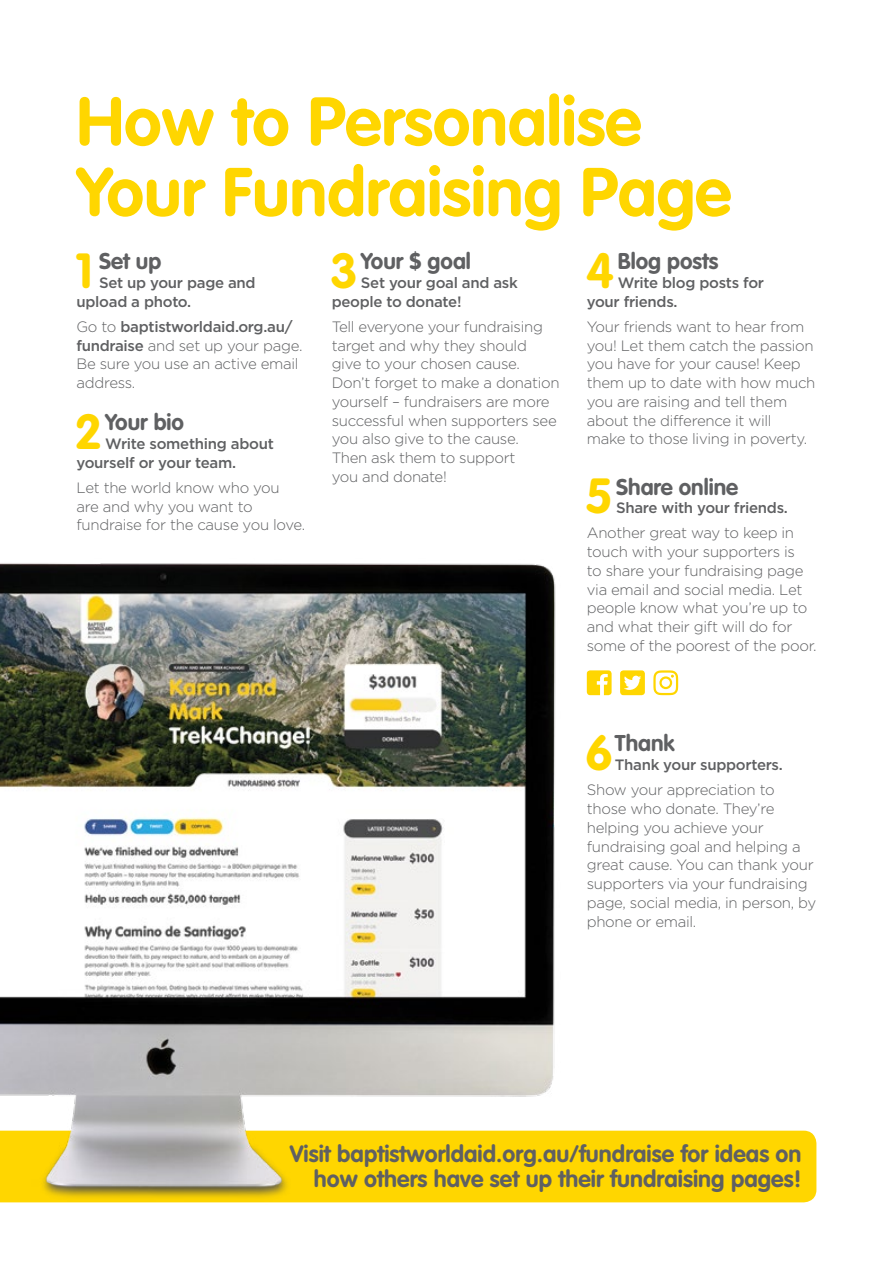
<style>
.page{position:relative;width:893px;height:1263px;background:#fff}
.page>*{position:absolute;margin:0;border:0;box-sizing:border-box;transform-origin:0 0}
.t1{font:700 67.5px/70.5px "VAG Rounded";color:#ffd600}
.t2{font:700 23.25px/24.8px "VAG Rounded";letter-spacing:.005em;color:#5f6062;text-align:right}
.t3{font:700 22.5px "VAG Rounded";color:#5f6062}
.t4{font:300 15px/18.8px "Gotham";letter-spacing:-.02em;color:#5f6062}
.t5{font:500 15px/18.8px "Gotham";letter-spacing:-.02em;color:#5f6062}
.s1{font-size:48.6px;color:#ffd600}
.s2{font-weight:500}
</style>
<div class="page">
<div style="left:560px;top:1131px;width:256px;height:71px;background:#ffd600"></div>
<img style="left:0;top:563px;width:560px;height:640px">
<svg style="left:653px;top:670px;width:25px;height:25px"></svg>
<div style="left:587px;top:670px;width:25px;height:25px;background:#ffd600;border-radius:3px"></div>
<svg style="left:597px;top:674px;width:11px;height:22px"></svg>
<div style="left:620px;top:670px;width:25px;height:25px;background:#ffd600;border-radius:3px"></div>
<svg style="left:624px;top:676px;width:17px;height:14px"></svg>
<h1 class="t1" style="left:77px;top:89px;width:656px">How to Personalise<br>Your Fundraising Page</h1>
<h3 class="t3" style="left:75px;top:248px;width:88px"><span class="s1">1</span> Set up</h3>
<h3 class="t3" style="left:330px;top:248px;width:142px"><span class="s1">3</span>Your $ goal</h3>
<h3 class="t3" style="left:586px;top:248px;width:134px"><span class="s1">4</span> Blog posts</h3>
<p class="t5" style="left:587px;top:273px;width:179px;text-indent:31px">Write blog posts for your friends.</p>
<p class="t4" style="left:587px;top:317px;width:230px">Your friends want to hear from you! Let them catch the passion you have for your cause! Keep them up to date with how much you are raising and tell them about the difference it will<br>make to those living in poverty.</p>
<h3 class="t3" style="left:585px;top:473px;width:155px"><span class="s1">5</span>Share online</h3>
<p class="t5" style="left:77px;top:273px;width:181px;text-indent:23px">Set up your page and upload a photo.</p>
<p class="t4" style="left:77px;top:317px;width:227px">Go to <span class="s2">baptistworldaid.org.au/ fundraise</span> and set up your page.<br>Be sure you use an active email address.</p>
<h3 class="t3" style="left:74px;top:409px;width:111px"><span class="s1">2</span> Your bio</h3>
<p class="t5" style="left:332px;top:273px;width:188px;text-indent:29px">Set your goal and ask people to donate!</p>
<p class="t4" style="left:332px;top:317px;width:230px">Tell everyone your fundraising target and why they should give to your chosen cause.<br>Don’t forget to make a donation yourself – fundraisers are more successful when supporters see you also give to the cause.<br>Then ask them to support<br>you and donate!</p>
<p class="t5" style="left:77px;top:434px;width:199px;text-indent:29px">Write something about yourself or your team.</p>
<p class="t4" style="left:77px;top:478px;width:230px">Let the world know who you are and why you want to fundraise for the cause you love.</p>
<p class="t5" style="left:616px;top:498px;width:173px">Share with your friends.</p>
<p class="t4" style="left:587px;top:524px;width:231px">Another great way to keep in touch with your supporters is<br>to share your fundraising page via email and social media. Let people know what you’re up to and what their gift will do for some of the poorest of the poor.</p>
<h3 class="t3" style="left:585px;top:730px;width:91px"><span class="s1">6</span>Thank</h3>
<p class="t5" style="left:615px;top:755px;width:169px">Thank your supporters.</p>
<p class="t4" style="left:587px;top:780px;width:231px">Show your appreciation to those who donate. They’re helping you achieve your fundraising goal and helping a great cause. You can thank your supporters via your fundraising page, social media, in person, by phone or email.</p>
<h2 class="t2" style="left:290px;top:1142px;width:513px">Visit baptistworldaid.org.au/fundraise for ideas on how others have set up their fundraising pages!</h2>
</div>
